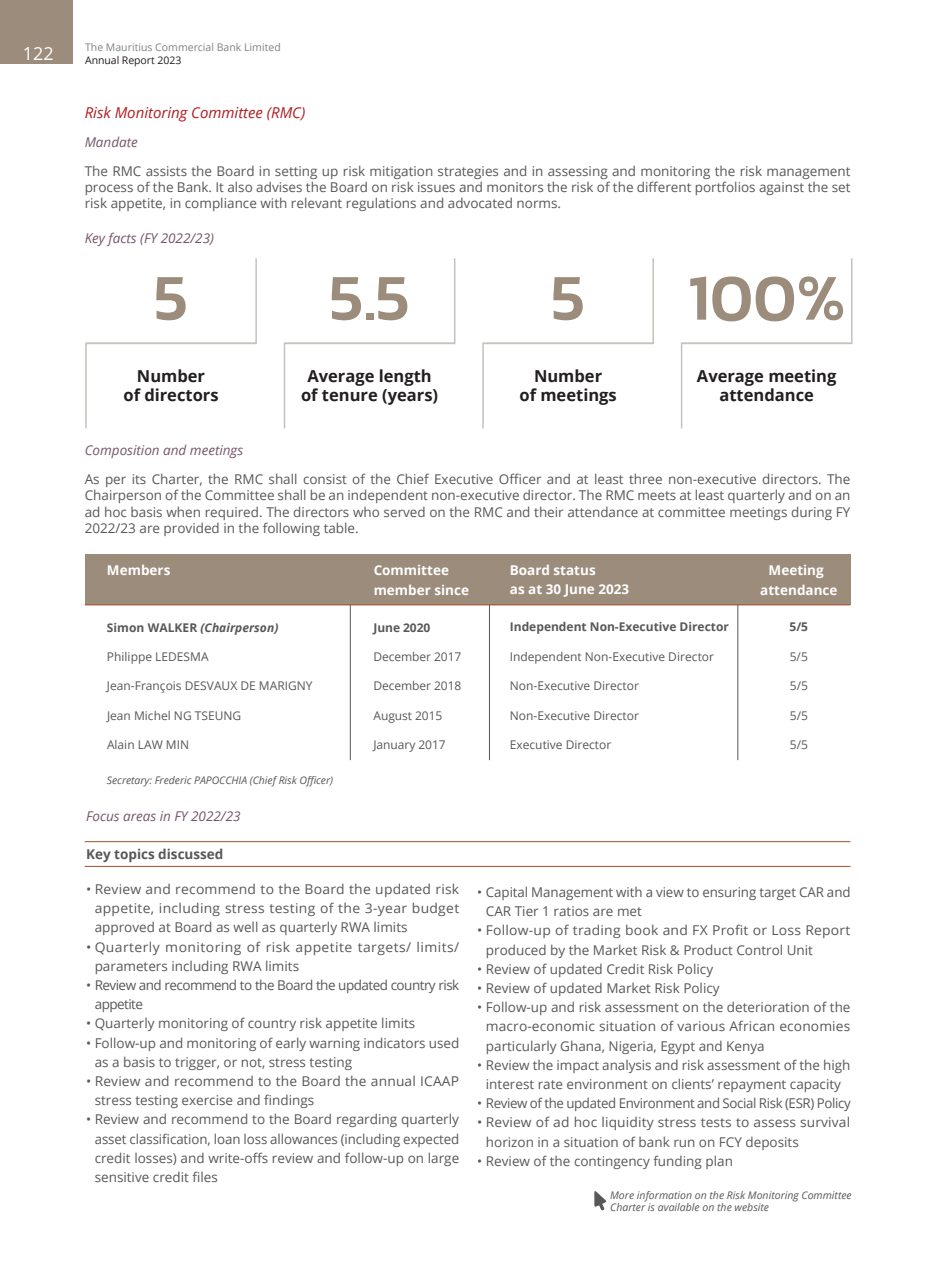
<style>
.page{position:relative;width:936px;height:1276px;background:#fff}
.page>*{position:absolute;margin:0;border:0;box-sizing:border-box;transform-origin:0 0}
.t1{font:500 66px "Kanit";color:#9b8c7c}
.t2{font:18px "Open Sans";color:#fff}
.t3{font:700 16.5px/19.8px "Open Sans";color:#231f20;text-align:center}
.t4{font:italic 15px "Open Sans";color:#af1e22}
.t5{font:13.5px/19.2px "Open Sans";color:#57585a;text-align:justify}
.t6{font:13.5px/19.2px "Open Sans";letter-spacing:.03em;color:#57585a}
.t7{font:italic 13.5px "Open Sans";color:#76556c}
.t8{font:700 13.5px/19px "Open Sans";color:#fff}
.t9{font:13.5px/19.2px "Open Sans";letter-spacing:-.04em;color:#57585a}
.t10{font:13.5px "Open Sans";letter-spacing:-.025em;color:#57585a}
.t11{font:700 13.5px "Open Sans";color:#57585a}
.t12{font:12px "Open Sans";color:#57585a}
.t13{font:700 12px "Open Sans";color:#57585a}
.t14{font:italic 700 12px "Open Sans";letter-spacing:.005em;color:#57585a}
.t15{font:italic 10.5px/12.6px "Open Sans";color:#57585a}
.t16{font:10.5px "Open Sans";color:#808285}
.t17{font:10.5px "Open Sans";letter-spacing:-.005em;color:#231f20}
.s1{font-style:normal}
</style>
<div class="page">
<div style="left:0;top:0;width:72px;height:64px;background:#9b8c7c"></div>
<svg style="left:85px;top:258px;width:172px;height:171px"></svg>
<svg style="left:283px;top:258px;width:173px;height:171px"></svg>
<svg style="left:482px;top:258px;width:172px;height:171px"></svg>
<svg style="left:681px;top:258px;width:172px;height:171px"></svg>
<hr style="left:85px;top:866px;width:765px;height:1px;background:#a84d29">
<hr style="left:85px;top:841px;width:765px;height:1px;background:#a84d29">
<div style="left:85px;top:554px;width:765px;height:51px;background:#9b8c7c"></div>
<hr style="left:85px;top:604px;width:765px;height:1px;background:#a84d29">
<hr style="left:350px;top:605px;width:1px;height:155px;background:#57585a">
<hr style="left:489px;top:605px;width:1px;height:155px;background:#57585a">
<hr style="left:737px;top:605px;width:1px;height:155px;background:#57585a">
<svg style="left:594px;top:1191px;width:12px;height:19px"></svg>
<h2 class="t2" style="left:23px;top:41px;width:32px">122</h2>
<p class="t16" style="left:85px;top:40px;width:197px">The Mauritius Commercial Bank Limited</p>
<p class="t17" style="left:85px;top:53px;width:98px">Annual Report 2023</p>
<p class="t4" style="left:85px;top:102px;width:222px">Risk Monitoring Committee (RMC)</p>
<p class="t7" style="left:85px;top:133px;width:55px">Mandate</p>
<p class="t5" style="left:85px;top:162px;width:767px;line-height:16.2px">The RMC assists the Board in setting up risk mitigation strategies and in assessing and monitoring the risk management process of the Bank. It also advises the Board on risk issues and monitors the risk of the different portfolios against the set risk appetite, in compliance with relevant regulations and advocated norms.</p>
<p class="t7" style="left:85px;top:229px;width:131px">Key facts (FY 2022/23)</p>
<h1 class="t1" style="left:154px;top:248px;width:36px">5</h1>
<h1 class="t1" style="left:329px;top:248px;width:82px">5.5</h1>
<h1 class="t1" style="left:551px;top:248px;width:36px">5</h1>
<h1 class="t1" style="left:687px;top:248px;width:159px">100%</h1>
<p class="t3" style="left:123px;top:365px;width:97px">Number<br>of directors</p>
<p class="t3" style="left:301px;top:365px;width:138px">Average length of tenure (years)</p>
<p class="t3" style="left:519px;top:365px;width:99px">Number<br>of meetings</p>
<p class="t3" style="left:697px;top:365px;width:141px">Average meeting attendance</p>
<p class="t7" style="left:85px;top:441px;width:160px">Composition and meetings</p>
<p class="t5" style="left:85px;top:471px;width:767px;line-height:16.2px">As per its Charter, the RMC shall consist of the Chief Executive Officer and at least three non-executive directors. The Chairperson of the Committee shall be an independent non-executive director. The RMC meets at least quarterly and on an ad hoc basis when required. The directors who served on the RMC and their attendance at committee meetings during FY 2022/23 are provided in the following table.</p>
<p class="t8" style="left:107px;top:560px;width:65px">Members</p>
<p class="t8" style="left:760px;top:560px;width:79px;text-align:center">Meeting attendance</p>
<p class="t8" style="left:373px;top:560px;width:97px">Committee member since</p>
<p class="t8" style="left:510px;top:560px;width:121px">Board status<br>as at 30 June 2023</p>
<p class="t14" style="left:107px;top:619px;width:173px"><span class="s1">Simon WALKER</span> (Chairperson)</p>
<p class="t13" style="left:373px;top:619px;width:58px">June 2020</p>
<p class="t13" style="left:510px;top:618px;width:220px">Independent Non-Executive Director</p>
<p class="t13" style="left:789px;top:618px;width:20px">5/5</p>
<p class="t12" style="left:107px;top:648px;width:103px">Philippe LEDESMA</p>
<p class="t12" style="left:373px;top:648px;width:89px">December 2017</p>
<p class="t12" style="left:510px;top:648px;width:206px">Independent Non-Executive Director</p>
<p class="t12" style="left:789px;top:648px;width:20px">5/5</p>
<p class="t12" style="left:107px;top:678px;width:207px">Jean-François DESVAUX DE MARIGNY</p>
<p class="t12" style="left:373px;top:678px;width:89px">December 2018</p>
<p class="t12" style="left:510px;top:678px;width:130px">Non-Executive Director</p>
<p class="t12" style="left:789px;top:678px;width:20px">5/5</p>
<p class="t12" style="left:107px;top:707px;width:136px">Jean Michel NG TSEUNG</p>
<p class="t12" style="left:107px;top:736px;width:84px">Alain LAW MIN</p>
<p class="t12" style="left:510px;top:707px;width:130px">Non-Executive Director</p>
<p class="t12" style="left:510px;top:736px;width:103px">Executive Director</p>
<p class="t12" style="left:373px;top:707px;width:70px">August 2015</p>
<p class="t12" style="left:373px;top:736px;width:74px">January 2017</p>
<p class="t12" style="left:789px;top:707px;width:20px">5/5</p>
<p class="t12" style="left:789px;top:736px;width:20px">5/5</p>
<p class="t15" style="left:107px;top:774px;width:228px">Secretary: Frederic PAPOCCHIA (Chief Risk Officer)</p>
<p class="t7" style="left:86px;top:806px;width:156px">Focus areas in FY 2022/23</p>
<p class="t11" style="left:86px;top:844px;width:139px">Key topics discussed</p>
<p class="t5" style="left:95px;top:879px;width:366px;text-indent:-9px">• Review and recommend to the Board the updated risk appetite, including stress testing of the 3-year budget approved at Board as well as quarterly RWA limits</p>
<p class="t6" style="left:95px;top:936px;width:366px;text-indent:-9px">• Quarterly monitoring of risk appetite targets/ limits/ parameters including RWA limits</p>
<p class="t9" style="left:95px;top:975px;width:366px;text-indent:-9px">• Review and recommend to the Board the updated country risk appetite</p>
<p class="t5" style="left:86px;top:1013px;width:331px">• Quarterly monitoring of country risk appetite limits</p>
<p class="t5" style="left:95px;top:1032px;width:366px;text-indent:-9px">• Follow-up and monitoring of early warning indicators used as a basis to trigger, or not, stress testing</p>
<p class="t5" style="left:95px;top:1071px;width:366px;text-indent:-9px">• Review and recommend to the Board the annual ICAAP stress testing exercise and findings</p>
<p class="t5" style="left:95px;top:1109px;width:366px;text-indent:-9px">• Review and recommend to the Board regarding quarterly asset classification, loan loss allowances (including expected credit losses) and write-offs review and follow-up on large sensitive credit files</p>
<p class="t5" style="left:486px;top:882px;width:366px;text-indent:-9px">• Capital Management with a view to ensuring target CAR and<br>CAR Tier 1 ratios are met</p>
<p class="t5" style="left:486px;top:920px;width:366px;text-indent:-9px">• Follow-up of trading book and FX Profit or Loss Report produced by the Market Risk &amp; Product Control Unit</p>
<p class="t5" style="left:477px;top:959px;width:237px">• Review of updated Credit Risk Policy</p>
<p class="t5" style="left:477px;top:978px;width:244px">• Review of updated Market Risk Policy</p>
<p class="t5" style="left:486px;top:997px;width:366px;text-indent:-9px">• Follow-up and risk assessment on the deterioration of the macro-economic situation of various African economies particularly Ghana, Nigeria, Egypt and Kenya</p>
<p class="t5" style="left:477px;top:1055px;width:374px;text-align:center">• Review the impact analysis and risk assessment of the high interest rate environment on clients’ repayment capacity</p>
<p class="t10" style="left:477px;top:1094px;width:375px">• Review of the updated Environment and Social Risk (ESR) Policy</p>
<p class="t5" style="left:486px;top:1112px;width:366px;text-indent:-9px">• Review of ad hoc liquidity stress tests to assess survival horizon in a situation of bank run on FCY deposits</p>
<p class="t5" style="left:477px;top:1151px;width:257px">• Review of the contingency funding plan</p>
<p class="t15" style="left:610px;top:1188px;width:243px">More information on the Risk Monitoring Committee<br>Charter is available on the website</p>
</div>
